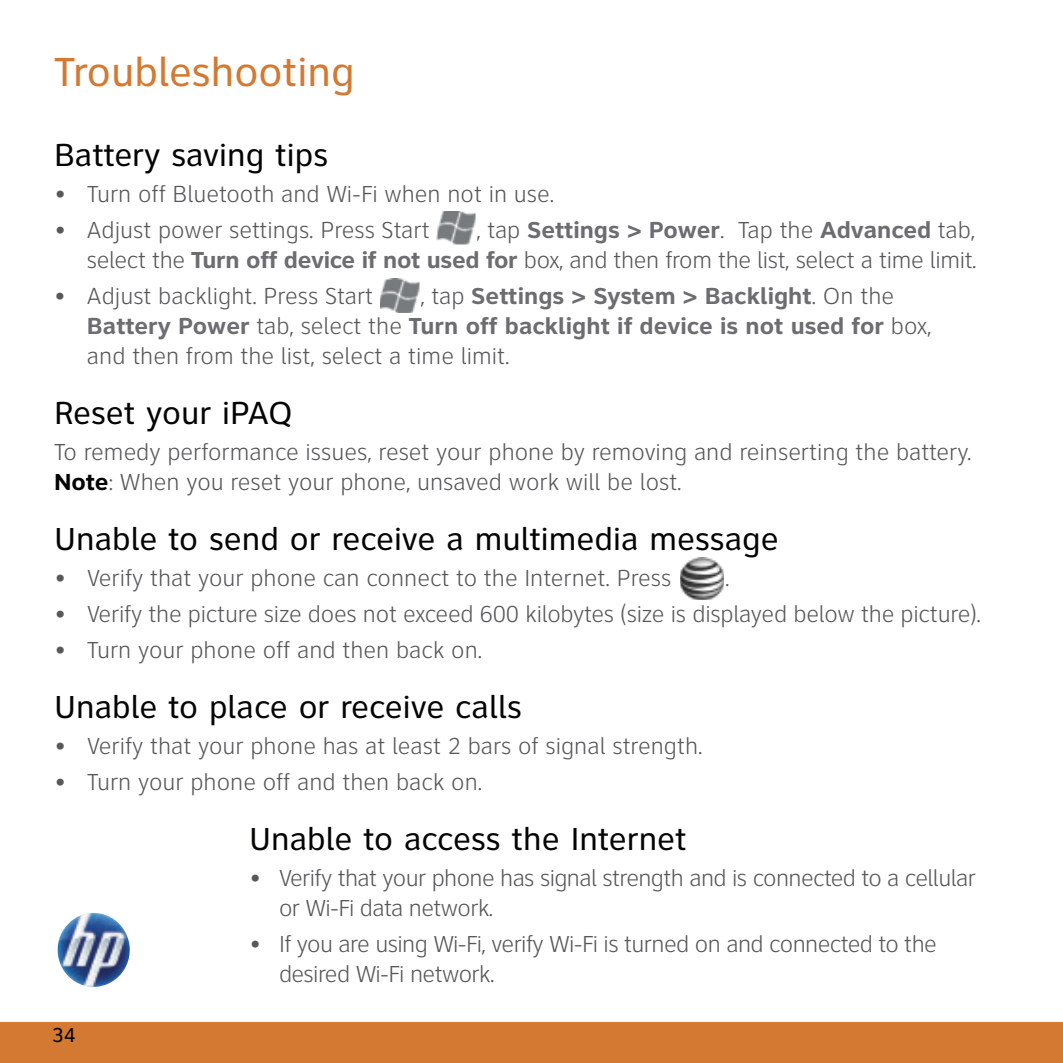
<style>
.page{position:relative;width:1063px;height:1063px;background:#fff}
.page>*{position:absolute;margin:0;border:0;box-sizing:border-box;transform-origin:0 0}
.t1{font:42px "Clearview ATT";color:#d37932}
.t2{font:33px "Clearview ATT";color:#040503}
.t3{font:300 24px/30px "Clearview ATT";letter-spacing:-.01em;color:#58585a}
.t4{font:700 24px/30px "Clearview ATT";color:#6c6d70}
.t5{font:21px "Clearview ATT";color:#040503}
.s1{font-weight:700;color:#6c6d70}
.s2{font-weight:300;color:#58585a}
.s3{font-weight:700;color:#040503}
</style>
<div class="page">
<div style="left:1px;top:1022px;width:1062px;height:41px;background:#d37932"></div>
<img style="left:92px;top:913px;width:36px;height:26px">
<img style="left:437px;top:211px;width:38px;height:34px">
<img style="left:380px;top:278px;width:39px;height:35px">
<img style="left:680px;top:557px;width:43px;height:43px">
<h1 class="t1" style="left:54px;top:56px;width:302px">Troubleshooting</h1>
<h2 class="t2" style="left:54px;top:143px;width:276px">Battery saving tips</h2>
<p class="t3" style="left:54px;top:181px;width:502px">• Turn off Bluetooth and Wi-Fi when not in use.</p>
<p class="t3" style="left:54px;top:217px;width:377px">• Adjust power settings. Press Start</p>
<p class="t3" style="left:87px;top:217px;width:891px;text-align:right">, tap <span class="s1">Settings &gt; Power</span>. Tap the <span class="s1">Advanced</span> tab,<br>select the <span class="s1">Turn off device if not used for</span> box, and then from the list, select a time limit.</p>
<p class="t3" style="left:54px;top:283px;width:321px">• Adjust backlight. Press Start</p>
<p class="t4" style="left:87px;top:283px;width:846px;text-indent:333px"><span class="s2">, tap</span> Settings &gt; System &gt; Backlight<span class="s2">. On the<br></span>Battery Power <span class="s2">tab, select the</span> Turn off backlight if device is not used for <span class="s2">box, and then from the list, select a time limit.</span></p>
<h2 class="t2" style="left:54px;top:401px;width:240px">Reset your iPAQ</h2>
<p class="t3" style="left:54px;top:439px;width:919px">To remedy performance issues, reset your phone by removing and reinserting the battery.<br><span class="s3">Note</span>: When you reset your phone, unsaved work will be lost.</p>
<h2 class="t2" style="left:54px;top:527px;width:726px">Unable to send or receive a multimedia message</h2>
<p class="t3" style="left:54px;top:565px;width:619px">• Verify that your phone can connect to the Internet. Press</p>
<p class="t3" style="left:725px;top:565px;width:6px">.</p>
<p class="t3" style="left:54px;top:601px;width:928px">• Verify the picture size does not exceed 600 kilobytes (size is displayed below the picture).</p>
<p class="t3" style="left:54px;top:637px;width:430px">• Turn your phone off and then back on.</p>
<h2 class="t2" style="left:54px;top:695px;width:469px">Unable to place or receive calls</h2>
<p class="t3" style="left:54px;top:733px;width:650px">• Verify that your phone has at least 2 bars of signal strength.</p>
<p class="t3" style="left:54px;top:769px;width:430px">• Turn your phone off and then back on.</p>
<h2 class="t2" style="left:249px;top:827px;width:439px">Unable to access the Internet</h2>
<p class="t3" style="left:279px;top:865px;width:698px;text-indent:-30px">• Verify that your phone has signal strength and is connected to a cellular or Wi-Fi data network.</p>
<p class="t3" style="left:279px;top:931px;width:659px;text-indent:-30px">• If you are using Wi-Fi, verify Wi-Fi is turned on and connected to the desired Wi-Fi network.</p>
<p class="t5" style="left:52px;top:1028px;width:26px">34</p>
</div>
